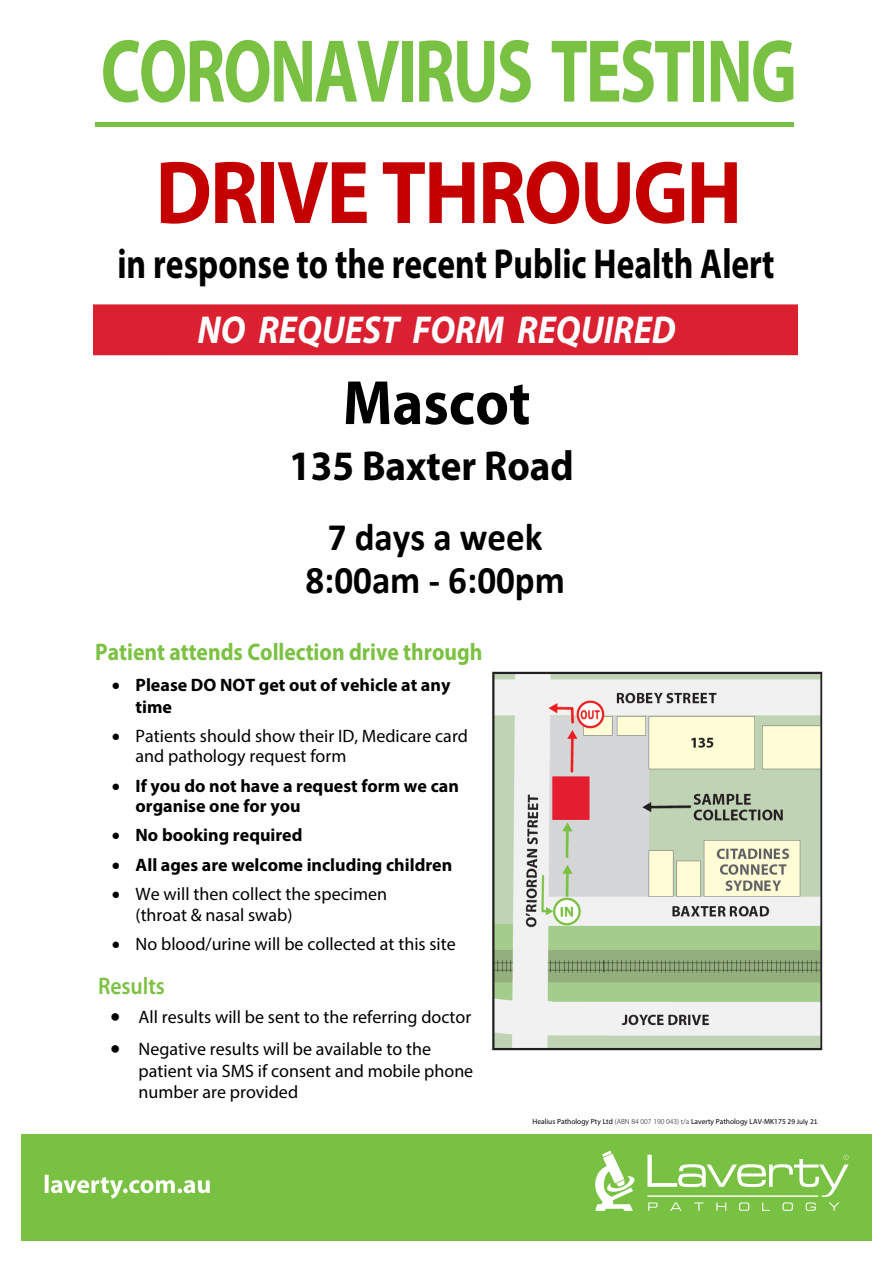
<style>
.page{position:relative;width:893px;height:1267px;background:#fff}
.page>*{position:absolute;margin:0;border:0;box-sizing:border-box;transform-origin:0 0}
.t1{font:700 90px "Myriad Pro";letter-spacing:-.03em;color:#79c142;scale:.75 1}
.t2{font:700 90px "Myriad Pro";letter-spacing:-.025em;color:#c40000;scale:.9 1}
.t3{font:700 63px "Myriad Pro";color:#000;scale:.93 1}
.t4{font:700 42px "Myriad Pro";color:#000;scale:.8 1}
.t5{font:700 42px "Myriad Pro";color:#000;scale:.93 1}
.t6{font:700 39px/43px "Calibri";color:#000;text-align:center;scale:.95 1}
.t7{font:italic 700 39px "Myriad Pro";color:#fff;scale:.9 1}
.t8{font:700 24px "Myriad Pro";color:#7bc142;scale:.9 1}
.t9{font:600 24px "Myriad Pro";letter-spacing:-.005em;color:#7bc142;scale:.9 1}
.t10{font:18px/21.5px "Myriad Pro";color:#000}
.t11{font:700 18px/21.6px "Myriad Pro";color:#000}
.t12{font:7.5px "Myriad Pro";color:#000}
.s1{font-style:inherit}
.s2{font-weight:300}
.s3{font-family:"Calibri"}
</style>
<div class="page">
<div style="left:21px;top:1133px;width:851px;height:106px;background:#79c142"></div>
<svg style="left:595px;top:1150px;width:40px;height:60px"></svg>
<svg style="left:647px;top:1154px;width:201px;height:56px"></svg>
<svg style="left:45px;top:1174px;width:165px;height:24px"></svg>
<div style="left:94px;top:304px;width:703px;height:51px;background:#da2031"></div>
<hr style="left:95px;top:123px;width:698px;height:4px;background:#79c142">
<img style="left:492px;top:671px;width:331px;height:380px">
<h1 class="t1" style="left:101px;top:13px;width:929px">CORONAVIRUS TESTING</h1>
<h1 class="t2" style="left:155px;top:134px;width:653px">DRIVE THROUGH</h1>
<h3 class="t4" style="left:117px;top:236px;width:822px">in response to the recent Public Health Alert</h3>
<h3 class="t7" style="left:197px;top:304px;width:533px">NO REQUEST FORM REQUIRED</h3>
<h2 class="t3" style="left:343px;top:361px;width:203px">Mascot</h2>
<h3 class="t5" style="left:289px;top:438px;width:308px">135 Baxter Road</h3>
<h3 class="t6" style="left:305px;top:515px;width:275px">7 days a week<br>8:00am - <span class="s1">6</span>:00pm</h3>
<h3 class="t8" style="left:95px;top:636px;width:432px">Patient attends Collection drive through</h3>
<p class="t11" style="left:136px;top:673px;width:316px;text-indent:-24px">• Please DO NOT get out of vehicle at any time</p>
<p class="t10" style="left:136px;top:724px;width:334px;line-height:20.9px;text-indent:-24px">• Patients should show their ID, Medicare card and pathology request form</p>
<p class="t11" style="left:136px;top:774px;width:325px;line-height:20.7px;text-indent:-24px">• If you do not have a request form we can organise one for you</p>
<p class="t11" style="left:112px;top:824px;width:192px">• No booking required</p>
<p class="t11" style="left:112px;top:853px;width:342px">• All ages are welcome including children</p>
<p class="t10" style="left:136px;top:882px;width:253px;text-indent:-24px">• We will then collect the specimen (throat &amp; nasal swab)</p>
<p class="t10" style="left:112px;top:933px;width:346px">• No blood/urine will be collected at this site</p>
<h3 class="t9" style="left:98px;top:972px;width:76px">Results</h3>
<p class="t10" style="left:111px;top:1006px;width:362px">• All results will be sent to the referring doctor</p>
<p class="t10" style="left:139px;top:1038px;width:336px;text-indent:-28px">• Negative results will be available to the patient via SMS if consent and mobile phone number are provided</p>
<p class="t12" style="left:532px;top:1116px;width:287px">Healius Pathology Pty Ltd <span class="s2">(ABN 84 007 190 043) t/a</span> Laverty Pathology LAV-MK175 <span class="s3">29 July 21</span></p>
</div>
